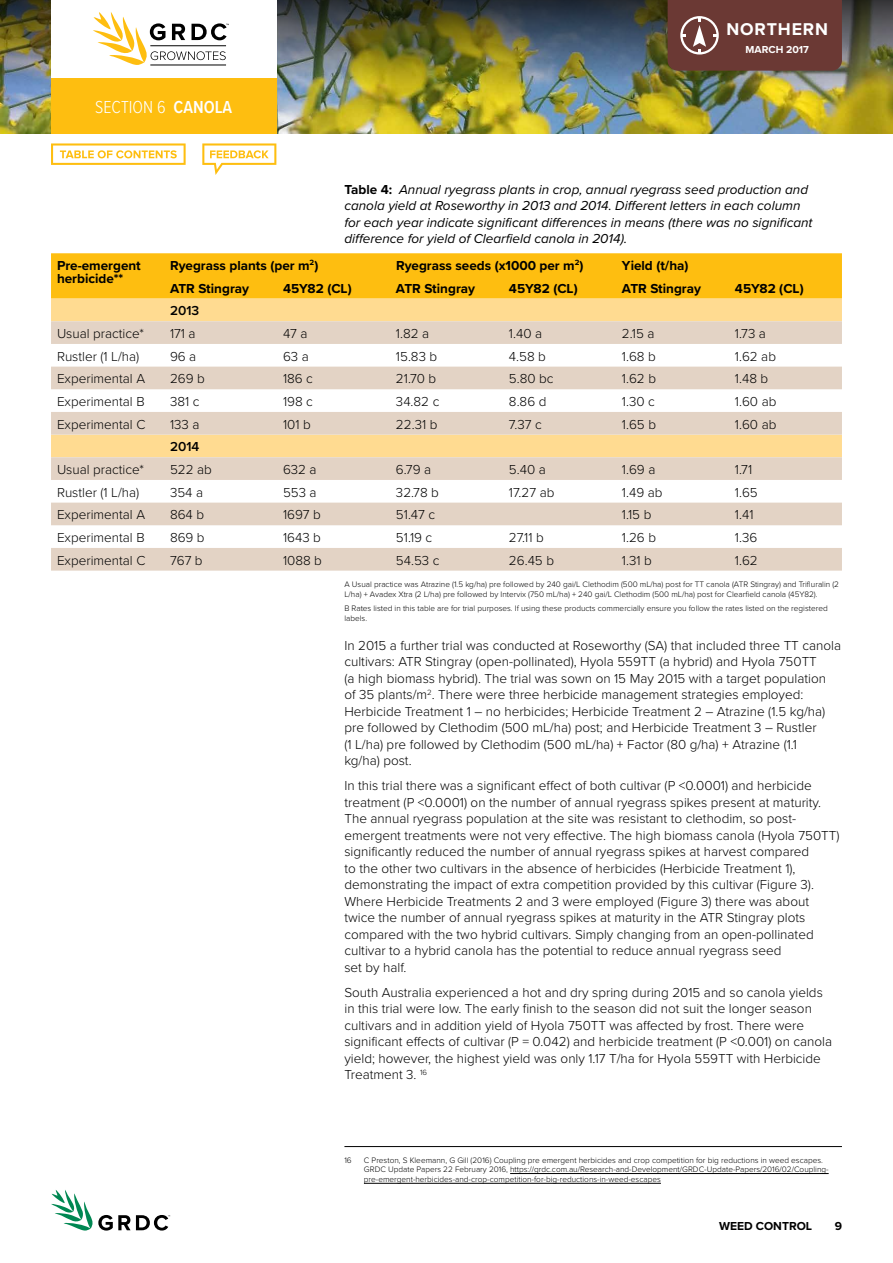
<style>
.page{position:relative;width:893px;height:1263px;background:#fff}
.page>*{position:absolute;margin:0;border:0;box-sizing:border-box;transform-origin:0 0}
.t1{font:300 18px "Proxima Nova Cond";color:#fff}
.t2{font:700 17.7px "Proxima Nova";letter-spacing:.05em;color:#fff}
.t3{font:300 13.5px/16.5px "Proxima Nova";color:#000}
.t4{font:italic 13.5px/16.5px "Proxima Nova";color:#000}
.t5{font:700 13.5px/13.5px "Proxima Nova";color:#000}
.t6{font:600 13.5px "Proxima Nova";color:#000}
.t7{font:700 12px "Proxima Nova";color:#000}
.t8{font:700 10.5px "Proxima Nova";color:#fff}
.t9{font:300 8.25px/9.8px "Proxima Nova";color:#000}
.s1{font-weight:600}
.s2{font-weight:700;font-style:normal}
</style>
<div class="page">
<img style="left:0;top:117px;width:893px;height:16px">
<img style="left:0;top:0;width:893px;height:117px">
<svg style="left:51px;top:1190px;width:119px;height:41px"></svg>
<div style="left:51px;top:0;width:225px;height:81px;background:#fff"></div>
<div style="left:51px;top:78px;width:225px;height:55px;background:#febe10"></div>
<div style="left:668px;top:0;width:174px;height:71px;background:#6b3934"></div>
<hr style="left:150px;top:65px;width:76px;height:1px;background:#000">
<svg style="left:93px;top:12px;width:136px;height:53px"></svg>
<div style="left:51px;top:253px;width:791px;height:46px;background:#febe10"></div>
<div style="left:51px;top:299px;width:791px;height:22px;background:#ffdb91"></div>
<svg style="left:51px;top:321px;width:791px;height:250px;fill:#e3d3c5"></svg>
<hr style="left:344px;top:1146px;width:498px;height:1px;background:#000">
<hr style="left:510px;top:1173px;width:319px;height:1px;background:#000">
<hr style="left:364px;top:1183px;width:297px;height:1px;background:#000">
<svg style="left:51px;top:143px;width:135px;height:22px"></svg>
<svg style="left:202px;top:143px;width:74px;height:32px"></svg>
<h1 class="t1" style="left:95px;top:94px;width:90px">SECTION 6 <span class="s1">CANOLA</span></h1>
<h2 class="t2" style="left:726px;top:19px;width:103px">NORTHERN</h2>
<p class="t8" style="left:746px;top:41px;width:65px">March 2017</p>
<p class="t4" style="left:344px;top:180px;width:470px"><span class="s2">Table 4:</span> Annual ryegrass plants in crop, annual ryegrass seed production and canola yield at Roseworthy in 2013 and 2014. Different letters in each column for each year indicate significant differences in means (there was no significant difference for yield of Clearfield canola in 2014).</p>
<p class="t5" style="left:57px;top:258px;width:85px">Pre-emergent herbicide**</p>
<p class="t5" style="left:170px;top:258px;width:150px">Ryegrass plants (per m<sup>2</sup>)</p>
<p class="t5" style="left:396px;top:258px;width:189px">Ryegrass seeds (x1000 per m<sup>2</sup>)</p>
<p class="t5" style="left:622px;top:258px;width:68px">Yield (t/ha)</p>
<p class="t5" style="left:170px;top:281px;width:10px">ATR</p>
<p class="t5" style="left:198px;top:281px;width:52px">Stingray</p>
<p class="t5" style="left:283px;top:281px;width:70px">45Y82 (CL)</p>
<p class="t5" style="left:396px;top:281px;width:10px">ATR</p>
<p class="t5" style="left:424px;top:281px;width:52px">Stingray</p>
<p class="t5" style="left:509px;top:281px;width:70px">45Y82 (CL)</p>
<p class="t5" style="left:622px;top:281px;width:10px">ATR</p>
<p class="t5" style="left:650px;top:281px;width:52px">Stingray</p>
<p class="t5" style="left:735px;top:281px;width:70px">45Y82 (CL)</p>
<p class="t6" style="left:170px;top:301px;width:31px">2013</p>
<p class="t3" style="left:57px;top:324px;width:89px">Usual practice*</p>
<p class="t3" style="left:170px;top:324px;width:27px">171 a</p>
<p class="t3" style="left:283px;top:324px;width:26px">47 a</p>
<p class="t3" style="left:396px;top:324px;width:35px">1.82 a</p>
<p class="t3" style="left:509px;top:324px;width:35px">1.40 a</p>
<p class="t3" style="left:622px;top:324px;width:34px">2.15 a</p>
<p class="t3" style="left:735px;top:324px;width:32px">1.73 a</p>
<p class="t3" style="left:57px;top:347px;width:84px">Rustler (1 L/ha)</p>
<p class="t3" style="left:170px;top:347px;width:28px">96 a</p>
<p class="t3" style="left:283px;top:347px;width:27px">63 a</p>
<p class="t3" style="left:396px;top:347px;width:43px">15.83 b</p>
<p class="t3" style="left:509px;top:347px;width:39px">4.58 b</p>
<p class="t3" style="left:622px;top:347px;width:35px">1.68 b</p>
<p class="t3" style="left:735px;top:347px;width:43px">1.62 ab</p>
<p class="t3" style="left:57px;top:370px;width:90px">Experimental A</p>
<p class="t3" style="left:170px;top:370px;width:36px">269 b</p>
<p class="t3" style="left:283px;top:370px;width:31px">186 c</p>
<p class="t3" style="left:396px;top:370px;width:42px">21.70 b</p>
<p class="t3" style="left:509px;top:370px;width:46px">5.80 bc</p>
<p class="t3" style="left:622px;top:370px;width:36px">1.62 b</p>
<p class="t3" style="left:735px;top:370px;width:35px">1.48 b</p>
<p class="t3" style="left:57px;top:392px;width:89px">Experimental B</p>
<p class="t3" style="left:170px;top:392px;width:31px">381 c</p>
<p class="t3" style="left:283px;top:392px;width:31px">198 c</p>
<p class="t3" style="left:396px;top:392px;width:45px">34.82 c</p>
<p class="t3" style="left:509px;top:392px;width:39px">8.86 d</p>
<p class="t3" style="left:622px;top:392px;width:34px">1.30 c</p>
<p class="t3" style="left:735px;top:392px;width:43px">1.60 ab</p>
<p class="t3" style="left:57px;top:415px;width:90px">Experimental C</p>
<p class="t3" style="left:170px;top:415px;width:31px">133 a</p>
<p class="t3" style="left:283px;top:415px;width:29px">101 b</p>
<p class="t3" style="left:396px;top:415px;width:43px">22.31 b</p>
<p class="t3" style="left:509px;top:415px;width:34px">7.37 c</p>
<p class="t3" style="left:622px;top:415px;width:36px">1.65 b</p>
<p class="t3" style="left:735px;top:415px;width:43px">1.60 ab</p>
<p class="t6" style="left:170px;top:437px;width:31px">2014</p>
<p class="t3" style="left:57px;top:460px;width:89px">Usual practice*</p>
<p class="t3" style="left:170px;top:460px;width:43px">522 ab</p>
<p class="t3" style="left:283px;top:460px;width:35px">632 a</p>
<p class="t3" style="left:396px;top:460px;width:37px">6.79 a</p>
<p class="t3" style="left:509px;top:460px;width:38px">5.40 a</p>
<p class="t3" style="left:622px;top:460px;width:35px">1.69 a</p>
<p class="t3" style="left:735px;top:460px;width:19px">1.71</p>
<p class="t3" style="left:57px;top:483px;width:84px">Rustler (1 L/ha)</p>
<p class="t3" style="left:170px;top:483px;width:35px">354 a</p>
<p class="t3" style="left:283px;top:483px;width:35px">553 a</p>
<p class="t3" style="left:396px;top:483px;width:44px">32.78 b</p>
<p class="t3" style="left:509px;top:483px;width:47px">17.27 ab</p>
<p class="t3" style="left:622px;top:483px;width:42px">1.49 ab</p>
<p class="t3" style="left:735px;top:483px;width:24px">1.65</p>
<p class="t3" style="left:57px;top:506px;width:90px">Experimental A</p>
<p class="t3" style="left:170px;top:506px;width:36px">864 b</p>
<p class="t3" style="left:283px;top:506px;width:39px">1697 b</p>
<p class="t3" style="left:396px;top:506px;width:41px">51.47 c</p>
<p class="t3" style="left:622px;top:506px;width:31px">1.15 b</p>
<p class="t3" style="left:735px;top:506px;width:20px">1.41</p>
<p class="t3" style="left:57px;top:528px;width:89px">Experimental B</p>
<p class="t3" style="left:170px;top:528px;width:36px">869 b</p>
<p class="t3" style="left:283px;top:528px;width:39px">1643 b</p>
<p class="t3" style="left:396px;top:528px;width:38px">51.19 c</p>
<p class="t3" style="left:509px;top:528px;width:36px">27.11 b</p>
<p class="t3" style="left:622px;top:528px;width:36px">1.26 b</p>
<p class="t3" style="left:735px;top:528px;width:24px">1.36</p>
<p class="t3" style="left:57px;top:551px;width:90px">Experimental C</p>
<p class="t3" style="left:170px;top:551px;width:34px">767 b</p>
<p class="t3" style="left:283px;top:551px;width:40px">1088 b</p>
<p class="t3" style="left:396px;top:551px;width:45px">54.53 c</p>
<p class="t3" style="left:509px;top:551px;width:47px">26.45 b</p>
<p class="t3" style="left:622px;top:551px;width:31px">1.31 b</p>
<p class="t3" style="left:735px;top:551px;width:24px">1.62</p>
<p class="t9" style="left:344px;top:579px;width:496px">A Usual practice was Atrazine (1.5 kg/ha) pre followed by 240 gai/L Clethodim (500 mL/ha) post for TT canola (ATR Stingray) and Trifluralin (2<br>L/ha) + Avadex Xtra (2 L/ha) pre followed by Intervix (750 mL/ha) + 240 gai/L Clethodim (500 mL/ha) post for Clearfield canola (45Y82).</p>
<p class="t9" style="left:344px;top:603px;width:485px">B Rates listed in this table are for trial purposes. If using these products commercially ensure you follow the rates listed on the registered labels.</p>
<p class="t3" style="left:344px;top:636px;width:498px">In 2015 a further trial was conducted at Roseworthy (SA) that included three TT canola cultivars: ATR Stingray (open-pollinated), Hyola 559TT (a hybrid) and Hyola 750TT<br>(a high biomass hybrid). The trial was sown on 15 May 2015 with a target population<br>of 35 plants/m<sup>2</sup>. There were three herbicide management strategies employed:<br>Herbicide Treatment 1 – no herbicides; Herbicide Treatment 2 – Atrazine (1.5 kg/ha) pre followed by Clethodim (500 mL/ha) post; and Herbicide Treatment 3 – Rustler<br>(1 L/ha) pre followed by Clethodim (500 mL/ha) + Factor (80 g/ha) + Atrazine (1.1<br>kg/ha) post.</p>
<p class="t3" style="left:344px;top:777px;width:497px">In this trial there was a significant effect of both cultivar (P &lt;0.0001) and herbicide treatment (P &lt;0.0001) on the number of annual ryegrass spikes present at maturity.<br>The annual ryegrass population at the site was resistant to clethodim, so post&shy;emergent treatments were not very effective. The high biomass canola (Hyola 750TT) significantly reduced the number of annual ryegrass spikes at harvest compared<br>to the other two cultivars in the absence of herbicides (Herbicide Treatment 1), demonstrating the impact of extra competition provided by this cultivar (Figure 3).<br>Where Herbicide Treatments 2 and 3 were employed (Figure 3) there was about twice the number of annual ryegrass spikes at maturity in the ATR Stingray plots compared with the two hybrid cultivars. Simply changing from an open-pollinated cultivar to a hybrid canola has the potential to reduce annual ryegrass seed<br>set by half.</p>
<p class="t3" style="left:344px;top:983px;width:489px">South Australia experienced a hot and dry spring during 2015 and so canola yields in this trial were low. The early finish to the season did not suit the longer season cultivars and in addition yield of Hyola 750TT was affected by frost. There were significant effects of cultivar (P = 0.042) and herbicide treatment (P &lt;0.001) on canola yield; however, the highest yield was only 1.17 T/ha for Hyola 559TT with Herbicide Treatment 3. <sup>16</sup></p>
<p class="t9" style="left:344px;top:1154px;width:9px">16</p>
<p class="t9" style="left:364px;top:1154px;width:466px">C Preston, S Kleemann, G Gill (2016) Coupling pre emergent herbicides and crop competition for big reductions in weed escapes.<br>GRDC Update Papers 22 February 2016, https://grdc.com.au/Research-and-Development/GRDC-Update-Papers/2016/02/Coupling&shy;pre-emergent-herbicides-and-crop-competition-for-big-reductions-in-weed-escapes</p>
<p class="t7" style="left:719px;top:1217px;width:95px">Weed control</p>
<p class="t7" style="left:835px;top:1217px;width:9px">9</p>
</div>
